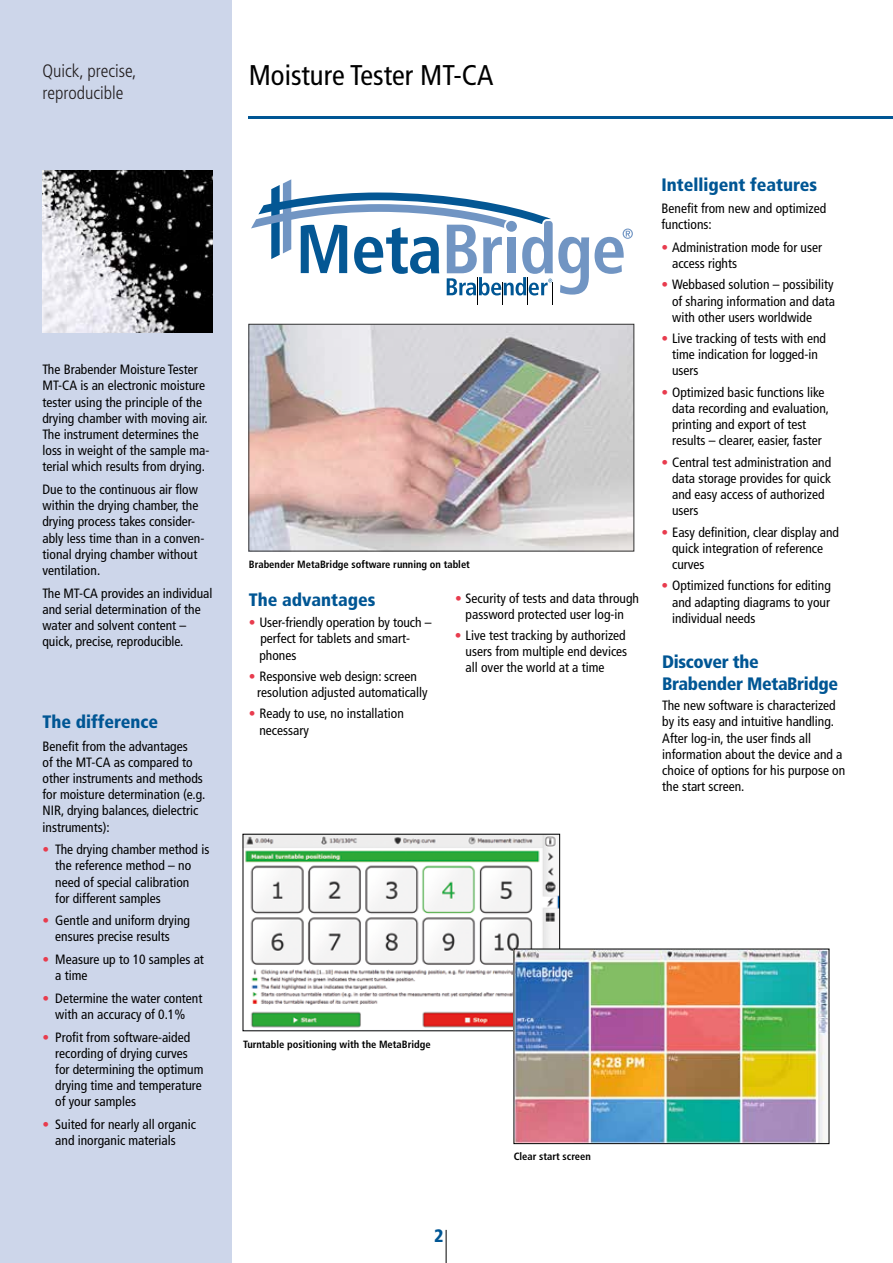
<style>
.page{position:relative;width:893px;height:1263px;background:#fff}
.page>*{position:absolute;margin:0;border:0;box-sizing:border-box;transform-origin:0 0}
.t1{font:condensed 28.5px "Frutiger LT Std";color:#000}
.t2{font:900 condensed 18px "Frutiger LT Std";color:#005694}
.t3{font:900 condensed 18px/21.6px "Frutiger LT Std";letter-spacing:-.02em;color:#005694}
.t4{font:300 condensed 18px "Frutiger LT Std";color:#231f20}
.t5{font:condensed 13.5px/16.2px "Frutiger LT Std";color:#000}
.t6{font:700 condensed 10.5px "Frutiger LT Std";color:#000}
.s1{color:#e83c4e}
</style>
<div class="page">
<div style="left:0;top:0;width:232px;height:1263px;background:#cdd6ea"></div>
<hr style="left:249px;top:117px;width:644px;height:2px;background:#005694">
<img style="left:43px;top:170px;width:170px;height:162px">
<hr style="left:446px;top:1230px;width:1px;height:33px;background:#000">
<img style="left:251px;top:326px;width:381px;height:223px">
<img style="left:245px;top:836px;width:313px;height:193px">
<img style="left:516px;top:951px;width:311px;height:191px">
<div style="left:514px;top:949px;width:315px;height:195px;border:1px solid #000"></div>
<svg style="left:251px;top:179px;width:338px;height:126px"></svg>
<svg style="left:595px;top:229px;width:38px;height:45px"></svg>
<h2 class="t4" style="left:43px;top:61px;width:95px">Quick, precise,</h2>
<h1 class="t1" style="left:249px;top:59px;width:246px">Moisture Tester MT-CA</h1>
<h2 class="t4" style="left:43px;top:82px;width:83px">reproducible</h2>
<p class="t5" style="left:42px;top:362px;width:168px">The Brabender Moisture Tester<br>MT-CA is an electronic moisture tester using the principle of the drying chamber with moving air.<br>The instrument determines the loss in weight of the sample ma&shy;terial which results from drying.</p>
<p class="t5" style="left:42px;top:481px;width:163px">Due to the continuous air flow within the drying chamber, the drying process takes consider&shy;ably less time than in a conven&shy;tional drying chamber without ventilation.</p>
<p class="t5" style="left:42px;top:585px;width:171px">The MT-CA provides an individual and serial determination of the water and solvent content – quick, precise, reproducible.</p>
<h2 class="t2" style="left:43px;top:711px;width:117px">The difference</h2>
<p class="t5" style="left:43px;top:738px;width:164px">Benefit from the advantages<br>of the MT-CA as compared to other instruments and methods for moisture determination (e.g.<br>NIR, drying balances, dielectric instruments):</p>
<p class="t5" style="left:55px;top:841px;width:156px;text-indent:-13px"><span class="s1">•</span> The drying chamber method is the reference method – no need of special calibration<br>for different samples</p>
<p class="t5" style="left:43px;top:912px;width:149px;text-align:center"><span class="s1">•</span> Gentle and uniform drying ensures precise results</p>
<p class="t5" style="left:55px;top:951px;width:150px;text-indent:-13px"><span class="s1">•</span> Measure up to 10 samples at a time</p>
<p class="t5" style="left:43px;top:990px;width:161px;text-align:center"><span class="s1">•</span> Determine the water content with an accuracy of 0.1%</p>
<p class="t5" style="left:55px;top:1029px;width:150px;text-indent:-13px"><span class="s1">•</span> Profit from software-aided recording of drying curves for determining the optimum drying time and temperature of your samples</p>
<p class="t5" style="left:43px;top:1116px;width:155px;text-align:center"><span class="s1">•</span> Suited for nearly all organic and inorganic materials</p>
<p class="t6" style="left:249px;top:558px;width:222px">Brabender MetaBridge software running on tablet</p>
<h2 class="t2" style="left:249px;top:589px;width:128px">The advantages</h2>
<p class="t5" style="left:259px;top:614px;width:174px;text-indent:-11px"><span class="s1">•</span> User-friendly operation by touch – perfect for tablets and smart&shy;phones</p>
<p class="t5" style="left:257px;top:668px;width:172px;text-indent:-9px"><span class="s1">•</span> Responsive web design: screen resolution adjusted automatically</p>
<p class="t5" style="left:259px;top:706px;width:146px;text-indent:-11px"><span class="s1">•</span> Ready to use, no installation necessary</p>
<p class="t5" style="left:455px;top:590px;width:186px;text-align:center"><span class="s1">•</span> Security of tests and data through password protected user log-in</p>
<p class="t5" style="left:466px;top:627px;width:163px;text-align:justify;text-indent:-11px"><span class="s1">•</span> Live test tracking by authorized users from multiple end devices all over the world at a time</p>
<h2 class="t2" style="left:661px;top:173px;width:157px">Intelligent features</h2>
<p class="t5" style="left:661px;top:200px;width:166px">Benefit from new and optimized functions:</p>
<p class="t5" style="left:672px;top:239px;width:151px;text-indent:-11px"><span class="s1">•</span> Administration mode for user access rights</p>
<p class="t5" style="left:672px;top:277px;width:164px;text-align:justify;text-indent:-11px"><span class="s1">•</span> Webbased solution – possibility of sharing information and data with other users worldwide</p>
<p class="t5" style="left:672px;top:330px;width:155px;text-indent:-11px"><span class="s1">•</span> Live tracking of tests with end time indication for logged-in users</p>
<p class="t5" style="left:672px;top:384px;width:158px;text-indent:-11px"><span class="s1">•</span> Optimized basic functions like data recording and evaluation, printing and export of test results – clearer, easier, faster</p>
<p class="t5" style="left:672px;top:454px;width:161px;text-indent:-11px"><span class="s1">•</span> Central test administration and data storage provides for quick and easy access of authorized users</p>
<p class="t5" style="left:672px;top:524px;width:168px;text-indent:-11px"><span class="s1">•</span> Easy definition, clear display and quick integration of reference curves</p>
<p class="t5" style="left:672px;top:578px;width:160px;text-align:justify;text-indent:-11px"><span class="s1">•</span> Optimized functions for editing and adapting diagrams to your individual needs</p>
<h2 class="t3" style="left:662px;top:651px;width:177px">Discover the<br>Brabender MetaBridge</h2>
<p class="t5" style="left:662px;top:697px;width:184px">The new software is characterized by its easy and intuitive handling.<br>After log-in, the user finds all information about the device and a choice of options for his purpose on the start screen.</p>
<p class="t6" style="left:243px;top:1038px;width:189px">Turntable positioning with the MetaBridge</p>
<h2 class="t2" style="left:434px;top:1225px;width:11px">2</h2>
<p class="t6" style="left:514px;top:1150px;width:79px">Clear start screen</p>
</div>
